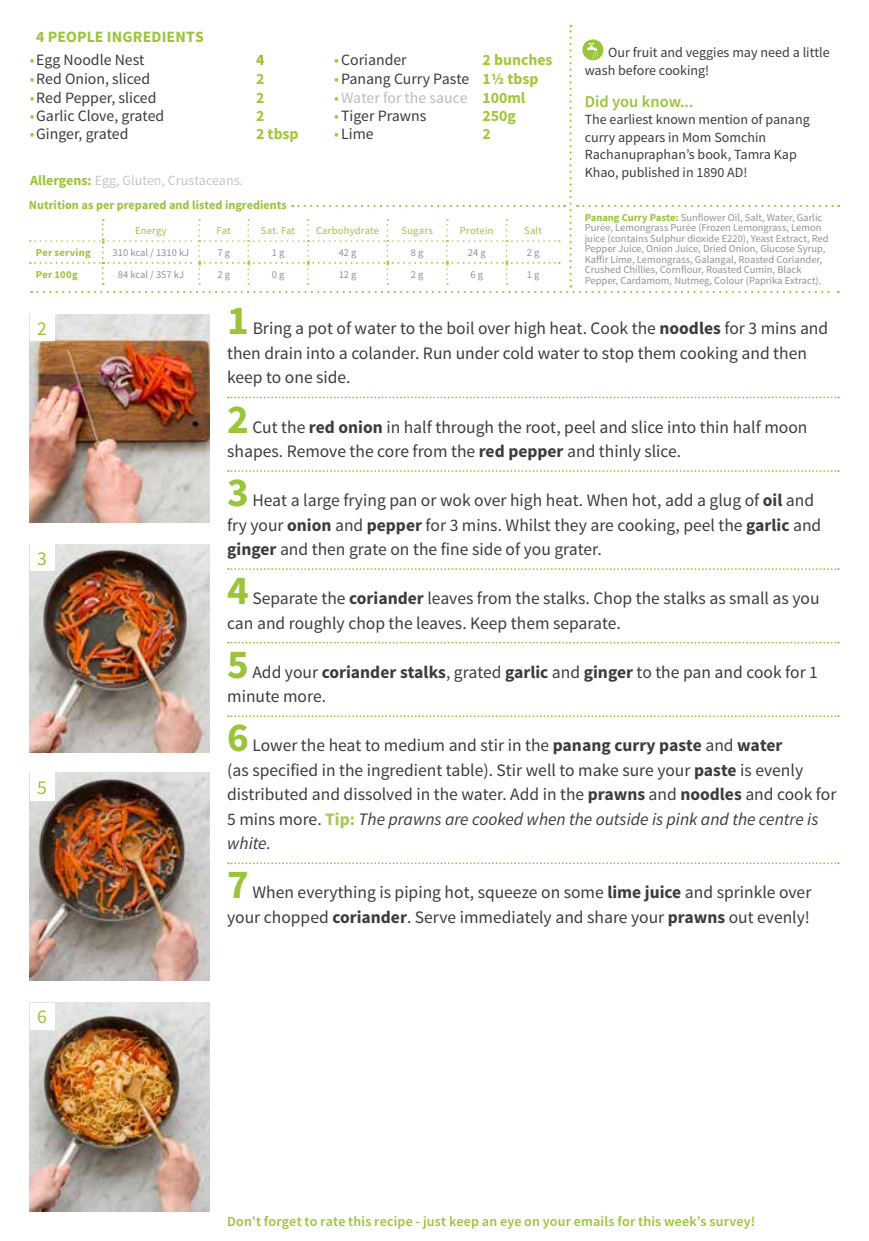
<style>
.page{position:relative;width:869px;height:1241px;background:#fff}
.page>*{position:absolute;margin:0;border:0;box-sizing:border-box;transform-origin:0 0}
.t1{font:700 41.12px "Source Sans Pro";color:#9ac43a}
.t2{font:19.6px "Source Sans Pro";color:#9ac43a}
.t3{font:17.5px/24.5px "Source Sans Pro";color:#3c3c3b}
.t4{font:600 16.45px "Source Sans Pro";color:#9ac43a}
.t5{font:15.75px "Source Sans Pro";color:#3c3c3b}
.t6{font:15.75px "Source Sans Pro";color:#bcbcbc}
.t7{font:700 15.75px "Source Sans Pro";color:#a2c73a}
.t8{font:700 15.75px "Source Sans Pro";letter-spacing:.01em;color:#9ac43a}
.t9{font:700 15.75px "Source Sans Pro";color:#95c11f}
.t10{font:14px/17.5px "Source Sans Pro";color:#3c3c3b}
.t11{font:600 14px "Source Sans Pro";letter-spacing:.015em;color:#9ac43a}
.t12{font:14px "Source Sans Pro";color:#c6c6c6}
.t13{font:700 12.25px "Source Sans Pro";color:#9ac43a}
.t14{font:10.5px/10.5px "Source Sans Pro";color:#929292}
.t15{font:10.5px "Source Sans Pro";letter-spacing:.02em;color:#9ac43a}
.t16{font:700 10.5px "Source Sans Pro";letter-spacing:.025em;color:#9ac43a}
.s1{color:#a2c73a}
.s2{font-weight:700;color:#a2c73a}
.s3{font-weight:700;color:#9ac43a}
.s4{font-weight:700}
.s5{font-weight:700;color:#a6c94f}
.s6{font-style:italic}
</style>
<div class="page">
<svg style="left:228px;top:396px;width:610px;height:2px"></svg>
<svg style="left:228px;top:470px;width:610px;height:2px"></svg>
<svg style="left:228px;top:568px;width:610px;height:2px"></svg>
<svg style="left:228px;top:641px;width:610px;height:2px"></svg>
<svg style="left:228px;top:715px;width:610px;height:2px"></svg>
<svg style="left:228px;top:862px;width:610px;height:2px"></svg>
<img style="left:30px;top:1002px;width:180px;height:208px">
<img style="left:30px;top:772px;width:180px;height:208px">
<img style="left:30px;top:314px;width:180px;height:208px">
<img style="left:30px;top:544px;width:180px;height:208px">
<div style="left:30px;top:314px;width:25px;height:26px;background:#fff"></div>
<div style="left:30px;top:544px;width:25px;height:27px;background:#fff"></div>
<div style="left:30px;top:772px;width:25px;height:28px;background:#fff"></div>
<div style="left:30px;top:1002px;width:25px;height:27px;background:#fff"></div>
<svg style="left:30px;top:25px;width:808px;height:268px"></svg>
<p class="t8" style="left:36px;top:26px;width:169px">4 PEOPLE INGREDIENTS</p>
<p class="t5" style="left:30px;top:50px;width:116px"><span class="s1">•</span>Egg Noodle Nest</p>
<p class="t9" style="left:256px;top:50px;width:10px">4</p>
<p class="t5" style="left:334px;top:50px;width:74px"><span class="s1">•</span>Coriander</p>
<p class="t7" style="left:482px;top:50px;width:72px">2 bunches</p>
<p class="t5" style="left:30px;top:69px;width:122px"><span class="s1">•</span>Red Onion, sliced</p>
<p class="t7" style="left:256px;top:69px;width:10px">2</p>
<p class="t5" style="left:334px;top:69px;width:206px"><span class="s1">•</span>Panang Curry Paste <span class="s2">11/2 tbsp</span></p>
<p class="t5" style="left:30px;top:88px;width:128px"><span class="s1">•</span>Red Pepper, sliced</p>
<p class="t7" style="left:256px;top:87px;width:10px">2</p>
<p class="t6" style="left:334px;top:88px;width:193px"><span class="s1">•</span>Water for the sauce <span class="s2">100ml</span></p>
<p class="t5" style="left:30px;top:106px;width:136px"><span class="s1">•</span>Garlic Clove, grated</p>
<p class="t7" style="left:256px;top:106px;width:10px">2</p>
<p class="t5" style="left:334px;top:106px;width:94px"><span class="s1">•</span> Tiger Prawns</p>
<p class="t7" style="left:482px;top:106px;width:35px">250g</p>
<p class="t5" style="left:30px;top:124px;width:100px"><span class="s1">•</span>Ginger, grated</p>
<p class="t7" style="left:256px;top:124px;width:44px">2 tbsp</p>
<p class="t5" style="left:334px;top:124px;width:41px"><span class="s1">•</span> Lime</p>
<p class="t7" style="left:482px;top:124px;width:10px">2</p>
<p class="t12" style="left:30px;top:171px;width:214px"><span class="s3">Allergens:</span> Egg, Gluten, Crustaceans.</p>
<p class="t13" style="left:29px;top:197px;width:259px">Nutrition as per prepared and listed ingredients</p>
<p class="t15" style="left:135px;top:224px;width:33px">Energy</p>
<p class="t15" style="left:216px;top:224px;width:16px">Fat</p>
<p class="t15" style="left:261px;top:224px;width:36px">Sat. Fat</p>
<p class="t15" style="left:316px;top:224px;width:65px">Carbohydrate</p>
<p class="t15" style="left:401px;top:224px;width:33px">Sugars</p>
<p class="t15" style="left:459px;top:224px;width:35px">Protein</p>
<p class="t15" style="left:524px;top:224px;width:19px">Salt</p>
<p class="t16" style="left:36px;top:246px;width:56px">Per serving</p>
<p class="t14" style="left:112px;top:247px;width:78px">310 kcal / 1310 kJ</p>
<p class="t14" style="left:217px;top:247px;width:14px">7 g</p>
<p class="t14" style="left:271px;top:247px;width:14px">1 g</p>
<p class="t14" style="left:338px;top:247px;width:19px">42 g</p>
<p class="t14" style="left:410px;top:247px;width:14px">8 g</p>
<p class="t14" style="left:467px;top:247px;width:19px">24 g</p>
<p class="t14" style="left:526px;top:247px;width:14px">2 g</p>
<p class="t16" style="left:36px;top:267px;width:43px">Per 100g</p>
<p class="t14" style="left:118px;top:269px;width:68px">84 kcal / 357 kJ</p>
<p class="t14" style="left:217px;top:269px;width:14px">2 g</p>
<p class="t14" style="left:271px;top:269px;width:14px">0 g</p>
<p class="t14" style="left:338px;top:269px;width:19px">12 g</p>
<p class="t14" style="left:410px;top:269px;width:14px">2 g</p>
<p class="t14" style="left:470px;top:269px;width:14px">6 g</p>
<p class="t14" style="left:526px;top:269px;width:14px">1 g</p>
<p class="t10" style="left:584px;top:44px;width:246px;text-indent:23px">Our fruit and veggies may need a little wash before cooking!</p>
<p class="t4" style="left:584px;top:91px;width:110px">Did you know...</p>
<p class="t10" style="left:584px;top:111px;width:226px">The earliest known mention of panang curry appears in Mom Somchin<br>Rachanupraphan’s book, Tamra Kap<br>Khao, published in 1890 AD!</p>
<p class="t14" style="left:584px;top:212px;width:245px"><span class="s3">Panang Curry Paste:</span> Sunflower Oil, Salt, Water, Garlic Purée, Lemongrass Purée (Frozen Lemongrass, Lemon juice (contains Sulphur dioxide E220), Yeast Extract, Red Pepper Juice, Onion Juice, Dried Onion, Glucose Syrup, Kaffir Lime, Lemongrass, Galangal, Roasted Coriander, Crushed Chillies, Cornflour, Roasted Cumin, Black Pepper, Cardamom, Nutmeg, Colour (Paprika Extract).</p>
<p class="t2" style="left:37px;top:316px;width:11px">2</p>
<p class="t2" style="left:37px;top:546px;width:11px">3</p>
<p class="t2" style="left:37px;top:775px;width:11px">5</p>
<p class="t2" style="left:37px;top:1004px;width:11px">6</p>
<h1 class="t1" style="left:227px;top:294px;width:23px">1</h1>
<p class="t3" style="left:227px;top:316px;width:602px;text-indent:25px">Bring a pot of water to the boil over high heat. Cook the <span class="s4">noodles</span> for 3 mins and then drain into a colander. Run under cold water to stop them cooking and then keep to one side.</p>
<h1 class="t1" style="left:227px;top:392px;width:23px">2</h1>
<p class="t3" style="left:227px;top:414px;width:581px;text-indent:25px">Cut the <span class="s4">red onion</span> in half through the root, peel and slice into thin half moon shapes. Remove the core from the <span class="s4">red pepper</span> and thinly slice.</p>
<h1 class="t1" style="left:227px;top:466px;width:23px">3</h1>
<p class="t3" style="left:227px;top:488px;width:595px;text-indent:25px">Heat a large frying pan or wok over high heat. When hot, add a glug of <span class="s4">oil</span> and fry your <span class="s4">onion</span> and <span class="s4">pepper</span> for 3 mins. Whilst they are cooking, peel the <span class="s4">garlic</span> and <span class="s4">ginger</span> and then grate on the fine side of you grater.</p>
<h1 class="t1" style="left:227px;top:564px;width:23px">4</h1>
<p class="t3" style="left:227px;top:586px;width:593px;text-indent:25px">Separate the <span class="s4">coriander</span> leaves from the stalks. Chop the stalks as small as you can and roughly chop the leaves. Keep them separate.</p>
<h1 class="t1" style="left:227px;top:637px;width:23px">5</h1>
<p class="t3" style="left:227px;top:659px;width:592px;text-indent:25px">Add your <span class="s4">coriander stalks</span>, grated <span class="s4">garlic</span> and <span class="s4">ginger</span> to the pan and cook for 1 minute more.</p>
<h1 class="t1" style="left:227px;top:711px;width:23px">6</h1>
<p class="t3" style="left:227px;top:733px;width:610px;text-indent:25px">Lower the heat to medium and stir in the <span class="s4">panang curry paste</span> and <span class="s4">water<br></span>(as specified in the ingredient table). Stir well to make sure your <span class="s4">paste</span> is evenly distributed and dissolved in the water. Add in the <span class="s4">prawns</span> and <span class="s4">noodles</span> and cook for 5 mins more. <span class="s5">Tip:</span> <span class="s6">The prawns are cooked when the outside is pink and the centre is white.</span></p>
<h1 class="t1" style="left:227px;top:858px;width:23px">7</h1>
<p class="t3" style="left:227px;top:880px;width:585px;text-align:right">When everything is piping hot, squeeze on some <span class="s4">lime juice</span> and sprinkle over your chopped <span class="s4">coriander</span>. Serve immediately and share your <span class="s4">prawns</span> out evenly!</p>
<p class="t11" style="left:227px;top:1212px;width:529px">Don’t forget to rate this recipe - just keep an eye on your emails for this week’s survey!</p>
</div>
